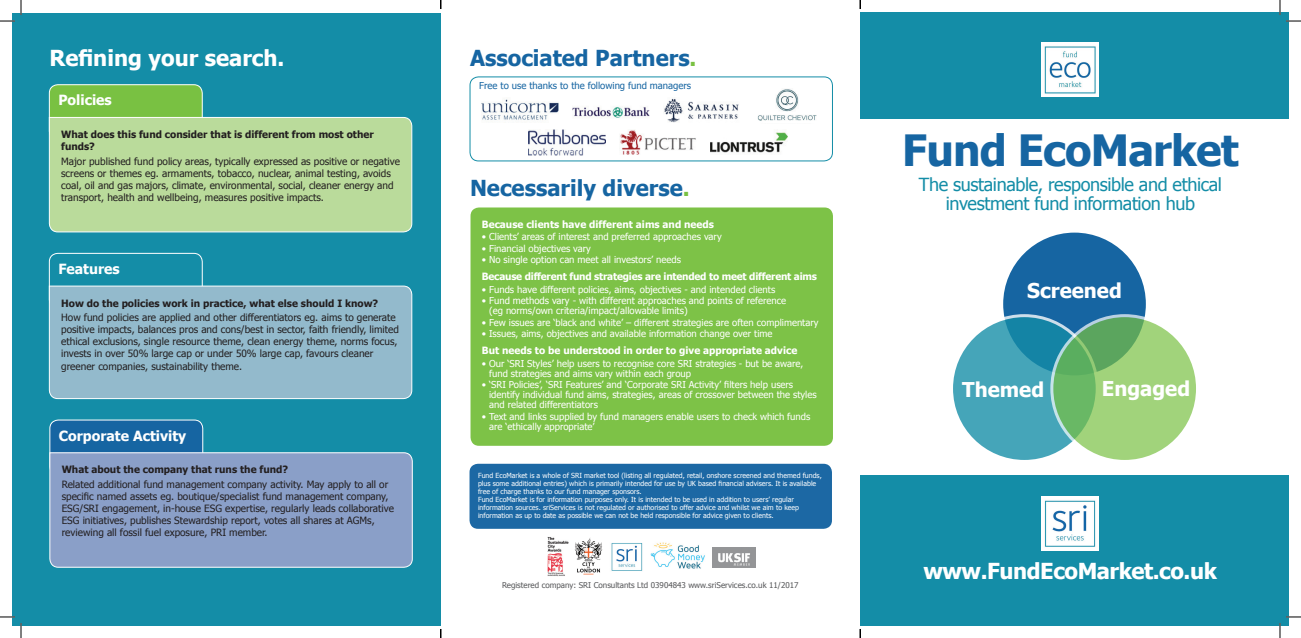
<style>
.page{position:relative;width:1301px;height:638px;background:#fff}
.page>*{position:absolute;margin:0;border:0;box-sizing:border-box;transform-origin:0 0}
.t1{font:700 43px "Tahoma";letter-spacing:-.02em;color:#1665a2}
.t2{font:700 22px "Tahoma";color:#1665a2}
.t3{font:700 22px "Tahoma";letter-spacing:-.02em;color:#fff}
.t4{font:700 22px "Tahoma";color:#fff}
.t5{font:700 20.4px "Tahoma";color:#fff}
.t6{font:18px/19px "Tahoma";letter-spacing:-.02em;color:#148da7;text-align:center}
.t7{font:700 14px "Tahoma";color:#fff}
.t8{font:10px/12px "Tahoma";color:#231f20}
.t9{font:700 10px/12px "Tahoma";color:#231f20}
.t10{font:700 10px "Tahoma";color:#fff}
.t11{font:700 10px "Tahoma";letter-spacing:-.02em;color:#fff}
.t12{font:9.5px/10px "Tahoma";color:#fff}
.t13{font:9.5px "Tahoma";color:#1665a2}
.t14{font:8px "Tahoma";color:#57585a}
.t15{font:7px/8px "Tahoma";color:#fff}
.s1{color:#79c142}
</style>
<div class="page">
<div style="left:12px;top:12px;width:429px;height:613px;background:#148da7"></div>
<div style="left:860px;top:12px;width:428px;height:107px;background:#148da7"></div>
<div style="left:860px;top:475px;width:428px;height:150px;background:#148da7"></div>
<img style="left:1041px;top:43px;width:57px;height:54px">
<img style="left:1041px;top:496px;width:57px;height:54px">
<div style="left:49px;top:85px;width:153px;height:54px;background:#79c142;border-radius:9px"></div>
<div style="left:49px;top:84px;width:154px;height:56px;border:1px solid #fff;border-radius:9px"></div>
<div style="left:48px;top:116px;width:365px;height:117px;background:#badb9b"></div>
<div style="left:50px;top:420px;width:153px;height:54px;background:#1665a2;border-radius:9px"></div>
<div style="left:49px;top:419px;width:154px;height:56px;border:1px solid #fff;border-radius:9px"></div>
<div style="left:49px;top:451px;width:364px;height:117px;background:#8a9fc8"></div>
<div style="left:49px;top:253px;width:154px;height:55px;border:1px solid #fff;border-radius:9px"></div>
<div style="left:48px;top:285px;width:365px;height:114px;background:#93bacc"></div>
<div style="left:470px;top:207px;width:363px;height:238px;background:#7dc247;border-radius:9px"></div>
<div style="left:469px;top:463px;width:363px;height:65px;background:#1c68a4;border-radius:9px"></div>
<div style="left:1001px;top:231px;width:146px;height:145px;background:#1665a2;border-radius:50%"></div>
<svg style="left:951px;top:315px;width:146px;height:146px;background:#46a4b9"></svg>
<svg style="left:1052px;top:315px;width:145px;height:146px;background:#8ec876"></svg>
<div style="left:1050px;top:314px;width:149px;height:148px;border:3px solid #fff;border-radius:50%"></div>
<img style="left:547px;top:537px;width:21px;height:39px">
<img style="left:575px;top:538px;width:28px;height:37px">
<img style="left:650px;top:542px;width:55px;height:27px">
<img style="left:713px;top:547px;width:42px;height:20px">
<img style="left:611px;top:543px;width:32px;height:28px">
<div style="left:469px;top:76px;width:364px;height:85px;border:1px solid #148da7;border-radius:9px"></div>
<img style="left:481px;top:99px;width:78px;height:21px">
<img style="left:528px;top:129px;width:78px;height:26px">
<img style="left:572px;top:107px;width:78px;height:11px">
<img style="left:620px;top:130px;width:76px;height:25px">
<img style="left:664px;top:98px;width:75px;height:25px">
<img style="left:710px;top:132px;width:78px;height:21px">
<img style="left:757px;top:89px;width:60px;height:32px">
<svg style="left:1286px;top:20px;width:15px;height:2px"></svg>
<svg style="left:1286px;top:616px;width:15px;height:1px"></svg>
<svg style="left:0;top:0;width:22px;height:22px"></svg>
<svg style="left:0;top:616px;width:22px;height:21px"></svg>
<svg style="left:1279px;top:0;width:1px;height:15px"></svg>
<svg style="left:1279px;top:623px;width:1px;height:14px"></svg>
<svg style="left:859px;top:0;width:2px;height:9px"></svg>
<svg style="left:859px;top:629px;width:2px;height:8px"></svg>
<h2 class="t4" style="left:49px;top:43px;width:237px">Refining your search.</h2>
<h3 class="t7" style="left:58px;top:90px;width:55px">Policies</h3>
<p class="t9" style="left:61px;top:128px;width:314px">What does this fund consider that is different from most other funds?</p>
<p class="t8" style="left:61px;top:155px;width:340px">Major published fund policy areas, typically expressed as positive or negative screens or themes eg. armaments, tobacco, nuclear, animal testing, avoids coal, oil and gas majors, climate, environmental, social, cleaner energy and transport, health and wellbeing, measures positive impacts.</p>
<h3 class="t7" style="left:58px;top:259px;width:63px">Features</h3>
<p class="t9" style="left:61px;top:296px;width:318px">How do the policies work in practice, what else should I know?</p>
<p class="t8" style="left:61px;top:311px;width:339px">How fund policies are applied and other differentiators eg. aims to generate positive impacts, balances pros and cons/best in sector, faith friendly, limited ethical exclusions, single resource theme, clean energy theme, norms focus, invests in over 50% large cap or under 50% large cap, favours cleaner greener companies, sustainability theme.</p>
<h3 class="t7" style="left:59px;top:425px;width:129px">Corporate Activity</h3>
<p class="t9" style="left:62px;top:463px;width:228px">What about the company that runs the fund?</p>
<p class="t8" style="left:62px;top:477px;width:334px">Related additional fund management company activity. May apply to all or specific named assets eg. boutique/specialist fund management company, ESG/SRI engagement, in-house ESG expertise, regularly leads collaborative ESG initiatives, publishes Stewardship report, votes all shares at AGMs, reviewing all fossil fuel exposure, PRI member.</p>
<h2 class="t2" style="left:470px;top:43px;width:228px">Associated Partners<span class="s1">.</span></h2>
<p class="t13" style="left:479px;top:79px;width:213px">Free to use thanks to the following fund managers</p>
<h2 class="t2" style="left:470px;top:173px;width:221px">Necessarily diverse<span class="s1">.</span></h2>
<p class="t10" style="left:482px;top:217px;width:234px">Because clients have different aims and needs</p>
<p class="t12" style="left:482px;top:231px;width:241px">• Clients’ areas of interest and preferred approaches vary</p>
<p class="t12" style="left:482px;top:243px;width:111px">• Financial objectives vary</p>
<p class="t12" style="left:482px;top:254px;width:201px">• No single option can meet all investors’ needs</p>
<p class="t11" style="left:482px;top:269px;width:337px">Because different fund strategies are intended to meet different aims</p>
<p class="t12" style="left:482px;top:284px;width:295px">• Funds have different policies, aims, objectives - and intended clients</p>
<p class="t12" style="left:489px;top:295px;width:298px;text-indent:-7px">• Fund methods vary - with different approaches and points of reference (eg norms/own criteria/impact/allowable limits)</p>
<p class="t12" style="left:482px;top:316px;width:338px">• Few issues are ‘black and white’ – different strategies are often complimentary</p>
<p class="t12" style="left:482px;top:328px;width:292px">• Issues, aims, objectives and available information change over time</p>
<p class="t10" style="left:482px;top:343px;width:317px">But needs to be understood in order to give appropriate advice</p>
<p class="t12" style="left:489px;top:357px;width:316px;text-indent:-7px">• Our ‘SRI Styles’ help users to recognise core SRI strategies - but be aware, fund strategies and aims vary within each group</p>
<p class="t12" style="left:489px;top:379px;width:329px;text-indent:-7px">• ‘SRI Policies’, ‘SRI Features’ and ‘Corporate SRI Activity’ filters help users identify individual fund aims, strategies, areas of crossover between the styles and related differentiators</p>
<p class="t12" style="left:489px;top:410px;width:323px;text-indent:-7px">• Text and links supplied by fund managers enable users to check which funds are ‘ethically appropriate’</p>
<p class="t15" style="left:478px;top:470px;width:345px">Fund EcoMarket is a whole of SRI market tool (listing all regulated, retail, onshore screened and themed funds, plus some additional entries) which is primarily intended for use by UK based financial advisers. It is available free of charge thanks to our fund manager sponsors.<br>Fund EcoMarket is for information purposes only. It is intended to be used in addition to users’ regular information sources. sriServices is not regulated or authorised to offer advice and whilst we aim to keep information as up to date as possible we can not be held responsible for advice given to clients.</p>
<p class="t14" style="left:502px;top:580px;width:298px">Registered company: SRI Consultants Ltd 03904843 www.sriServices.co.uk 11/2017</p>
<h1 class="t1" style="left:902px;top:120px;width:338px">Fund EcoMarket</h1>
<h3 class="t6" style="left:919px;top:174px;width:304px">The sustainable, responsible and ethical investment fund information hub</h3>
<h3 class="t5" style="left:1027px;top:276px;width:96px">Screened</h3>
<h3 class="t5" style="left:962px;top:375px;width:83px">Themed</h3>
<h3 class="t5" style="left:1102px;top:374px;width:90px">Engaged</h3>
<h2 class="t3" style="left:923px;top:555px;width:295px">www.FundEcoMarket.co.uk</h2>
</div>
